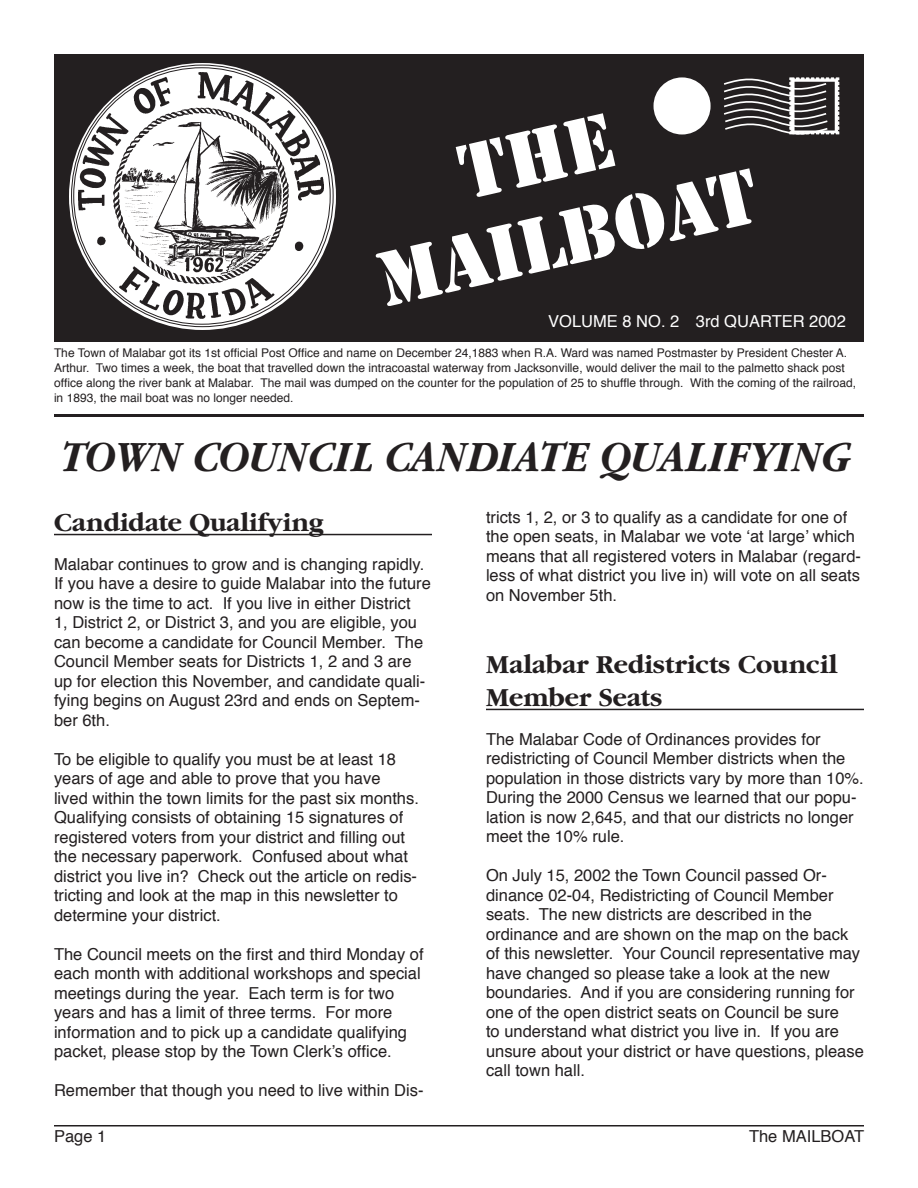
<style>
.page{position:relative;width:918px;height:1188px;background:#fff}
.page>*{position:absolute;margin:0;border:0;box-sizing:border-box;transform-origin:0 0}
.t1{font:72px/86.4px "Stencil";color:#fff;text-align:center}
.t2{font:italic 700 45px "Garamond";color:#231f20;scale:.9 1}
.t3{font:700 27px/32.4px "Garamond";color:#231f20}
.t4{font:16.5px/19.5px "Helvetica";color:#231f20}
.t5{font:16.5px "Helvetica";color:#fff}
.t6{font:12px/15px "Helvetica";color:#231f20}
</style>
<div class="page">
<hr style="left:54px;top:1125px;width:810px;height:1px;background:#231f20">
<div style="left:56px;top:56px;width:806px;height:284px;background:#231f20"></div>
<div style="left:54px;top:54px;width:810px;height:288px;border:3px solid #231f20"></div>
<hr style="left:54px;top:414px;width:810px;height:3px;background:#231f20">
<div style="left:654px;top:78px;width:56px;height:56px;background:#fff;border-radius:50%"></div>
<div style="left:654px;top:77px;width:57px;height:58px;border:2px solid #fff;border-radius:50%"></div>
<svg style="left:724px;top:77px;width:116px;height:58px"></svg>
<svg style="left:69px;top:63px;width:267px;height:267px;background:#c9c8c8"></svg>
<img style="left:78px;top:73px;width:246px;height:246px">
<hr style="left:486px;top:709px;width:378px;height:1px;background:#231f20">
<hr style="left:54px;top:534px;width:378px;height:1px;background:#231f20">
<h1 class="t1" style="left:349px;top:153px;width:390px;rotate:-13deg">THE<br>MAILBOAT</h1>
<p class="t5" style="left:548px;top:310px;width:299px">VOLUME 8 NO. 2 3rd QUARTER 2002</p>
<p class="t6" style="left:54px;top:346px;width:804px">The Town of Malabar got its 1st official Post Office and name on December 24,1883 when R.A. Ward was named Postmaster by President Chester A.<br>Arthur. Two times a week, the boat that travelled down the intracoastal waterway from Jacksonville, would deliver the mail to the palmetto shack post office along the river bank at Malabar. The mail was dumped on the counter for the population of 25 to shuffle through. With the coming of the railroad, in 1893, the mail boat was no longer needed.</p>
<h2 class="t2" style="left:65px;top:432px;width:878px">TOWN COUNCIL CANDIATE QUALIFYING</h2>
<p class="t4" style="left:486px;top:508px;width:377px">tricts 1, 2, or 3 to qualify as a candidate for one of the open seats, in Malabar we vote ʻat largeʼ which means that all registered voters in Malabar (regard&shy;less of what district you live in) will vote on all seats on November 5th.</p>
<h3 class="t3" style="left:54px;top:506px;width:271px">Candidate Qualifying</h3>
<p class="t4" style="left:54px;top:555px;width:378px">Malabar continues to grow and is changing rapidly.<br>If you have a desire to guide Malabar into the future now is the time to act. If you live in either District<br>1, District 2, or District 3, and you are eligible, you can become a candidate for Council Member. The Council Member seats for Districts 1, 2 and 3 are up for election this November, and candidate quali&shy;fying begins on August 23rd and ends on Septem&shy;ber 6th.</p>
<p class="t4" style="left:54px;top:750px;width:366px">To be eligible to qualify you must be at least 18 years of age and able to prove that you have<br>lived within the town limits for the past six months.<br>Qualifying consists of obtaining 15 signatures of registered voters from your district and filling out the necessary paperwork. Confused about what district you live in? Check out the article on redis&shy;tricting and look at the map in this newsletter to determine your district.</p>
<p class="t4" style="left:54px;top:945px;width:371px">The Council meets on the first and third Monday of each month with additional workshops and special meetings during the year. Each term is for two years and has a limit of three terms. For more information and to pick up a candidate qualifying packet, please stop by the Town Clerkʼs office.</p>
<p class="t4" style="left:54px;top:1082px;width:371px">Remember that though you need to live within Dis-</p>
<h3 class="t3" style="left:486px;top:648px;width:352px">Malabar Redistricts Council<br>Member Seats</h3>
<p class="t4" style="left:486px;top:730px;width:379px">The Malabar Code of Ordinances provides for redistricting of Council Member districts when the population in those districts vary by more than 10%.<br>During the 2000 Census we learned that our popu&shy;lation is now 2,645, and that our districts no longer meet the 10% rule.</p>
<p class="t4" style="left:486px;top:867px;width:379px">On July 15, 2002 the Town Council passed Or&shy;dinance 02-04, Redistricting of Council Member seats. The new districts are described in the ordinance and are shown on the map on the back of this newsletter. Your Council representative may have changed so please take a look at the new boundaries. And if you are considering running for one of the open district seats on Council be sure<br>to understand what district you live in. If you are unsure about your district or have questions, please call town hall.</p>
<p class="t4" style="left:54px;top:1128px;width:54px">Page 1</p>
<p class="t4" style="left:749px;top:1128px;width:117px">The MAILBOAT</p>
</div>
